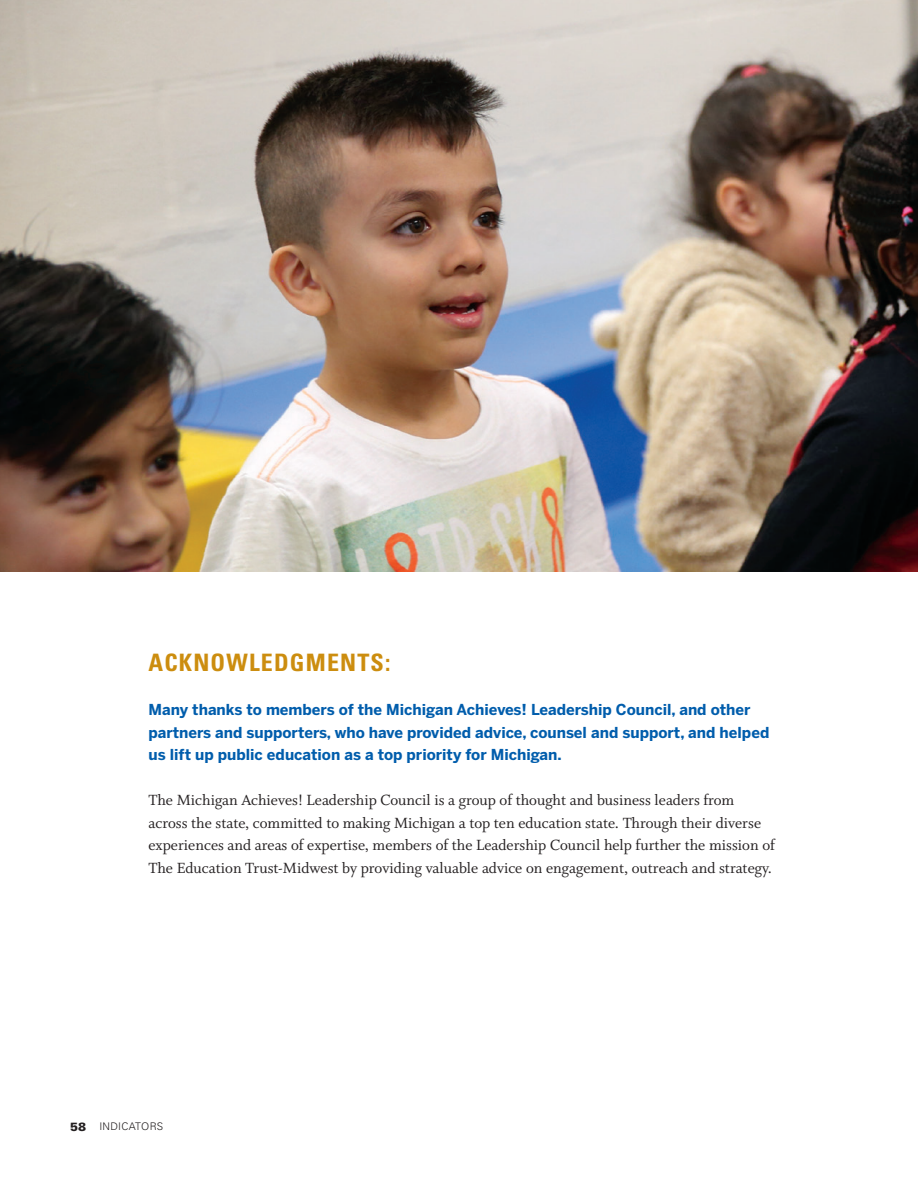
<style>
.page{position:relative;width:918px;height:1188px;background:#fff}
.page>*{position:absolute;margin:0;border:0;box-sizing:border-box;transform-origin:0 0}
.t1{font:700 condensed 24px "Univers";letter-spacing:.05em;color:#cc8d0f}
.Intro_Pull_Quote{font:16.5px/22.5px "Whitman";color:#231f20}
.Intro_Pull_Quote-2{font:700 15px/22.5px "Benton Sans";color:#015dac}
.t2{font:300 10.5px "Univers";letter-spacing:.025em;color:#231f20}
.s1{font-weight:900;font-size:12px}
</style>
<div class="page">
<img style="left:0;top:0;width:918px;height:571px">
<p class="t1" style="left:148px;top:648px;width:244px">ACKNOWLEDGMENTS:</p>
<p class="Intro_Pull_Quote-2" style="left:148px;top:698px;width:622px">Many thanks to members of the Michigan Achieves! Leadership Council, and other partners and supporters, who have provided advice, counsel and support, and helped us lift up public education as a top priority for Michigan.</p>
<p class="Intro_Pull_Quote" style="left:148px;top:789px;width:628px">The Michigan Achieves! Leadership Council is a group of thought and business leaders from across the state, committed to making Michigan a top ten education state. Through their diverse experiences and areas of expertise, members of the Leadership Council help further the mission of The Education Trust-Midwest by providing valuable advice on engagement, outreach and strategy.</p>
<p class="t2" style="left:70px;top:1120px;width:95px"><span class="s1">58</span> INDICATORS</p>
</div>
